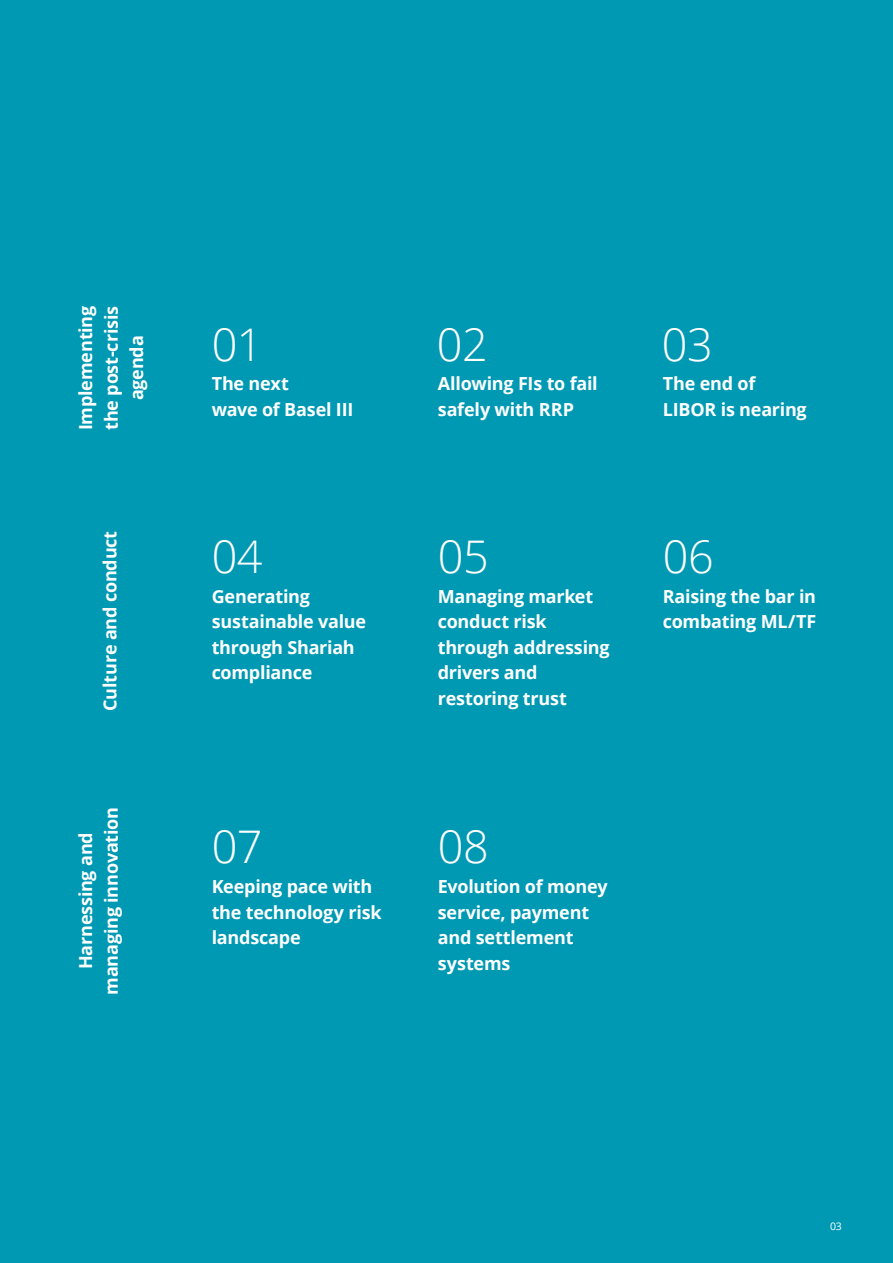
<style>
.page{position:relative;width:893px;height:1263px;background:#0099b3}
.page>*{position:absolute;margin:0;border:0;box-sizing:border-box;transform-origin:0 0}
.t1{font:300 45px "Open Sans";letter-spacing:-.01em;color:#fff}
.t2{font:700 18px/25.5px "Open Sans";letter-spacing:-.01em;color:#fff}
.t3{font:10.5px "Open Sans";color:#fff}
</style>
<div class="page">
<p class="t2" style="left:73px;top:430px;width:126px;text-align:center;rotate:-90deg">Implementing the post-crisis agenda</p>
<p class="t2" style="left:97px;top:711px;width:181px;rotate:-90deg">Culture and conduct</p>
<p class="t2" style="left:73px;top:995px;width:190px;text-align:center;rotate:-90deg">Harnessing and managing innovation</p>
<h1 class="t1" style="left:212px;top:314px;width:52px">01</h1>
<h1 class="t1" style="left:437px;top:314px;width:52px">02</h1>
<h1 class="t1" style="left:662px;top:314px;width:52px">03</h1>
<p class="t2" style="left:212px;top:370px;width:143px">The next<br>wave of Basel III</p>
<p class="t2" style="left:438px;top:370px;width:161px">Allowing FIs to fail safely with RRP</p>
<p class="t2" style="left:663px;top:370px;width:145px">The end of<br>LIBOR is nearing</p>
<h1 class="t1" style="left:212px;top:526px;width:52px">04</h1>
<h1 class="t1" style="left:438px;top:526px;width:52px">05</h1>
<h1 class="t1" style="left:663px;top:526px;width:52px">06</h1>
<p class="t2" style="left:212px;top:583px;width:156px">Generating sustainable value through Shariah compliance</p>
<p class="t2" style="left:438px;top:583px;width:173px">Managing market conduct risk through addressing drivers and restoring trust</p>
<p class="t2" style="left:663px;top:583px;width:155px">Raising the bar in combating ML/TF</p>
<h1 class="t1" style="left:212px;top:816px;width:52px">07</h1>
<h1 class="t1" style="left:438px;top:816px;width:52px">08</h1>
<p class="t2" style="left:212px;top:874px;width:171px">Keeping pace with the technology risk landscape</p>
<p class="t2" style="left:438px;top:874px;width:171px">Evolution of money service, payment and settlement systems</p>
<p class="t3" style="left:830px;top:1219px;width:13px">03</p>
</div>
